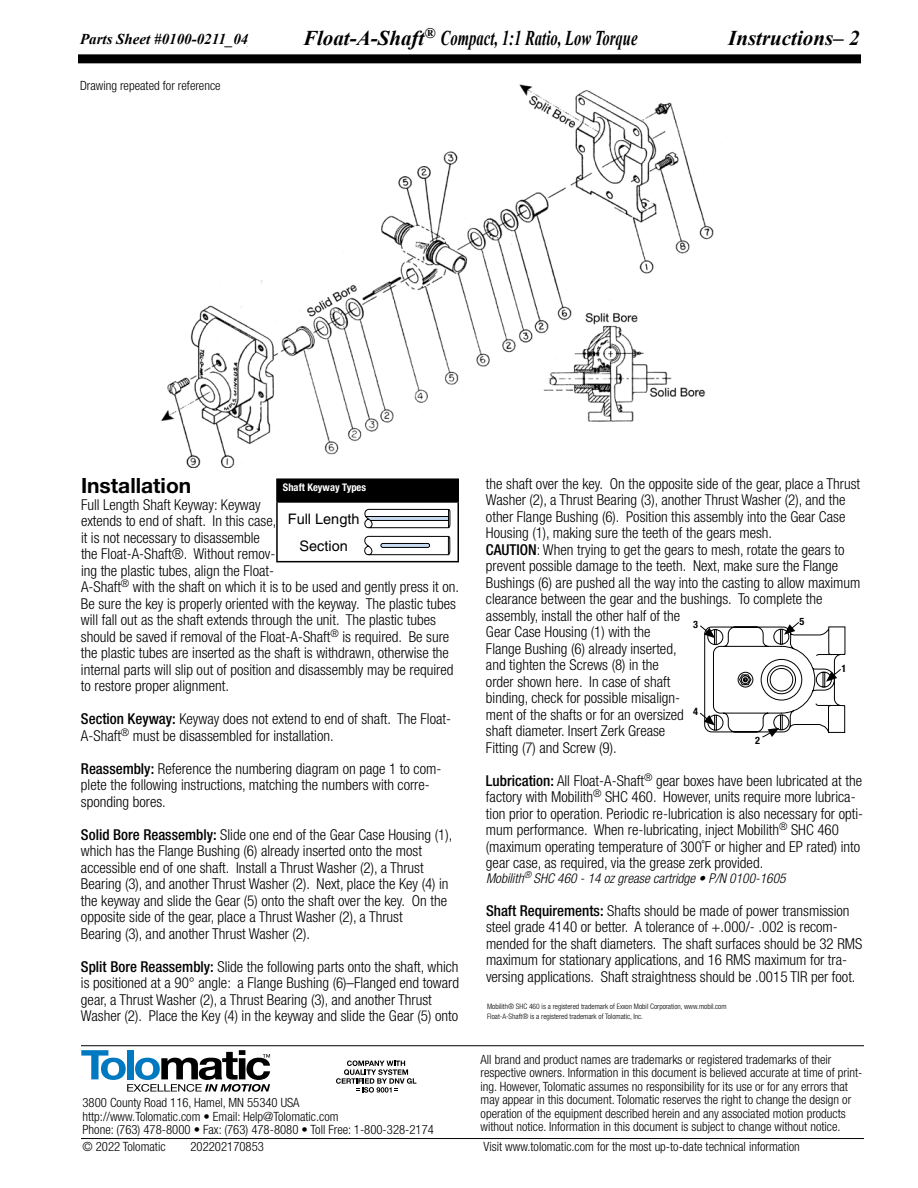
<style>
.page{position:relative;width:918px;height:1188px;background:#fff}
.page>*{position:absolute;margin:0;border:0;box-sizing:border-box;transform-origin:0 0}
.t1{font:italic 700 21px "Times New Roman";color:#000}
.t2{font:700 21px "Helvetica Neue LT Std";color:#000}
.t3{font:300 condensed 15px/16.5px "Helvetica Neue LT Std";color:#000}
.t4{font:14.4px/26.8px "Helvetica";color:#000;text-align:center}
.t5{font:italic 300 condensed 13.5px "Helvetica Neue LT Std";color:#000}
.t6{font:300 condensed 12.75px/13.5px "Helvetica Neue LT Std";color:#000}
.t7{font:700 condensed 10.5px "Helvetica Neue LT Std";color:#fff}
.t8{font:700 condensed 10.2px "Helvetica Neue LT Std";color:#000}
.t9{font:300 condensed 7.5px/10.5px "Helvetica Neue LT Std";color:#000}
.s1{font-size:15px}
.s2{font-weight:500}
</style>
<div class="page">
<hr style="left:81px;top:1045px;width:783px;height:1px;background:#000">
<hr style="left:81px;top:1138px;width:783px;height:1px;background:#000">
<svg style="left:81px;top:1050px;width:189px;height:42px"></svg>
<svg style="left:336px;top:1060px;width:80px;height:33px"></svg>
<div style="left:78px;top:54px;width:783px;height:9px;background:#000"></div>
<img style="left:161px;top:84px;width:553px;height:384px">
<svg style="left:700px;top:622px;width:145px;height:116px"></svg>
<div style="left:277px;top:479px;width:181px;height:23px;background:#000"></div>
<hr style="left:276px;top:478px;width:183px;height:2px;background:#000">
<hr style="left:276px;top:480px;width:2px;height:21px;background:#000">
<svg style="left:458px;top:480px;width:1px;height:21px"></svg>
<hr style="left:276px;top:501px;width:183px;height:2px;background:#000">
<hr style="left:276px;top:503px;width:2px;height:58px;background:#000">
<hr style="left:458px;top:503px;width:1px;height:58px;background:#000">
<hr style="left:276px;top:561px;width:183px;height:1px;background:#000">
<svg style="left:364px;top:536px;width:87px;height:20px"></svg>
<svg style="left:364px;top:509px;width:87px;height:20px"></svg>
<h1 class="t1" style="left:80px;top:23px;width:559px"><span class="s1">Parts Sheet #0100-0211_04_FASps</span> Float-A-Shaft<sup>®</sup> Compact, 1:1 Ratio, Low Torque</h1>
<h1 class="t1" style="left:728px;top:23px;width:133px">Instructions– 2</h1>
<p class="t6" style="left:80px;top:79px;width:142px">Drawing repeated for reference</p>
<h1 class="t2" style="left:81px;top:473px;width:112px">Installation</h1>
<p class="t3" style="left:81px;top:496px;width:380px">Full Length Shaft Keyway: Keyway<br>extends to end of shaft. In this case,<br>it is not necessary to disassemble<br>the Float-A-Shaft®. Without remov-<br>ing the plastic tubes, align the Float-<br>A-Shaft<sup>®</sup> with the shaft on which it is to be used and gently press it on.<br>Be sure the key is properly oriented with the keyway. The plastic tubes will fall out as the shaft extends through the unit. The plastic tubes should be saved if removal of the Float-A-Shaft<sup>®</sup> is required. Be sure the plastic tubes are inserted as the shaft is withdrawn, otherwise the internal parts will slip out of position and disassembly may be required to restore proper alignment.</p>
<p class="t3" style="left:81px;top:710px;width:372px"><span class="s2">Section Keyway:</span> Keyway does not extend to end of shaft. The Float-<br>A-Shaft<sup>®</sup> must be disassembled for installation.</p>
<p class="t3" style="left:81px;top:760px;width:362px"><span class="s2">Reassembly:</span> Reference the numbering diagram on page 1 to com&shy;plete the following instructions, matching the numbers with corre&shy;sponding bores.</p>
<p class="t3" style="left:81px;top:826px;width:373px"><span class="s2">Solid Bore Reassembly:</span> Slide one end of the Gear Case Housing (1), which has the Flange Bushing (6) already inserted onto the most accessible end of one shaft. Install a Thrust Washer (2), a Thrust Bearing (3), and another Thrust Washer (2). Next, place the Key (4) in the keyway and slide the Gear (5) onto the shaft over the key. On the opposite side of the gear, place a Thrust Washer (2), a Thrust<br>Bearing (3), and another Thrust Washer (2).</p>
<p class="t3" style="left:81px;top:958px;width:380px"><span class="s2">Split Bore Reassembly:</span> Slide the following parts onto the shaft, which is positioned at a 90° angle: a Flange Bushing (6)–Flanged end toward gear, a Thrust Washer (2), a Thrust Bearing (3), and another Thrust Washer (2). Place the Key (4) in the keyway and slide the Gear (5) onto</p>
<p class="t7" style="left:283px;top:481px;width:85px">Shaft Keyway Types</p>
<p class="t4" style="left:288px;top:506px;width:73px">Full Length<br>Section</p>
<p class="t6" style="left:82px;top:1096px;width:353px">3800 County Road 116, Hamel, MN 55340 USA<br>http://www.Tolomatic.com • Email: Help@Tolomatic.com<br>Phone: (763) 478-8000 • Fax: (763) 478-8080 • Toll Free: 1-800-328-2174</p>
<p class="t6" style="left:82px;top:1139px;width:85px">© 2022 Tolomatic</p>
<p class="t6" style="left:191px;top:1139px;width:75px">202202170853</p>
<p class="t3" style="left:486px;top:475px;width:376px">the shaft over the key. On the opposite side of the gear, place a Thrust Washer (2), a Thrust Bearing (3), another Thrust Washer (2), and the other Flange Bushing (6). Position this assembly into the Gear Case Housing (1), making sure the teeth of the gears mesh.<br><span class="s2">CAUTION</span>: When trying to get the gears to mesh, rotate the gears to prevent possible damage to the teeth. Next, make sure the Flange Bushings (6) are pushed all the way into the casting to allow maximum clearance between the gear and the bushings. To complete the assembly, install the other half of the<br>Gear Case Housing (1) with the<br>Flange Bushing (6) already inserted,<br>and tighten the Screws (8) in the<br>order shown here. In case of shaft<br>binding, check for possible misalign-<br>ment of the shafts or for an oversized<br>shaft diameter. Insert Zerk Grease<br>Fitting (7) and Screw (9).</p>
<p class="t3" style="left:486px;top:772px;width:379px"><span class="s2">Lubrication:</span> All Float-A-Shaft<sup>®</sup> gear boxes have been lubricated at the factory with Mobilith<sup>®</sup> SHC 460. However, units require more lubrica&shy;tion prior to operation. Periodic re-lubrication is also necessary for opti&shy;mum performance. When re-lubricating, inject Mobilith<sup>®</sup> SHC 460 (maximum operating temperature of 300˚F or higher and EP rated) into gear case, as required, via the grease zerk provided.</p>
<p class="t5" style="left:486px;top:870px;width:301px">Mobilith<sup>®</sup> SHC 460 - 14 oz grease cartridge • P/N 0100-1605</p>
<p class="t3" style="left:486px;top:902px;width:378px"><span class="s2">Shaft Requirements:</span> Shafts should be made of power transmission steel grade 4140 or better. A tolerance of +.000/- .002 is recom&shy;mended for the shaft diameters. The shaft surfaces should be 32 RMS maximum for stationary applications, and 16 RMS maximum for tra&shy;versing applications. Shaft straightness should be .0015 TIR per foot.</p>
<p class="t9" style="left:487px;top:1001px;width:241px">Mobilith® SHC 460 is a registered trademark of Exxon Mobil Corporation, www.mobil.com<br>Float-A-Shaft® is a registered trademark of Tolomatic, Inc.</p>
<p class="t8" style="left:800px;top:616px;width:6px">5</p>
<p class="t8" style="left:693px;top:618px;width:6px">3</p>
<p class="t8" style="left:841px;top:663px;width:6px">1</p>
<p class="t8" style="left:693px;top:706px;width:6px">4</p>
<p class="t8" style="left:755px;top:734px;width:6px">2</p>
<p class="t6" style="left:481px;top:1052px;width:383px">All brand and product names are trademarks or registered trademarks of their respective owners. Information in this document is believed accurate at time of print&shy;ing. However, Tolomatic assumes no responsibility for its use or for any errors that may appear in this document. Tolomatic reserves the right to change the design or operation of the equipment described herein and any associated motion products without notice. Information in this document is subject to change without notice.</p>
<p class="t6" style="left:484px;top:1140px;width:318px">Visit www.tolomatic.com for the most up-to-date technical information</p>
</div>
